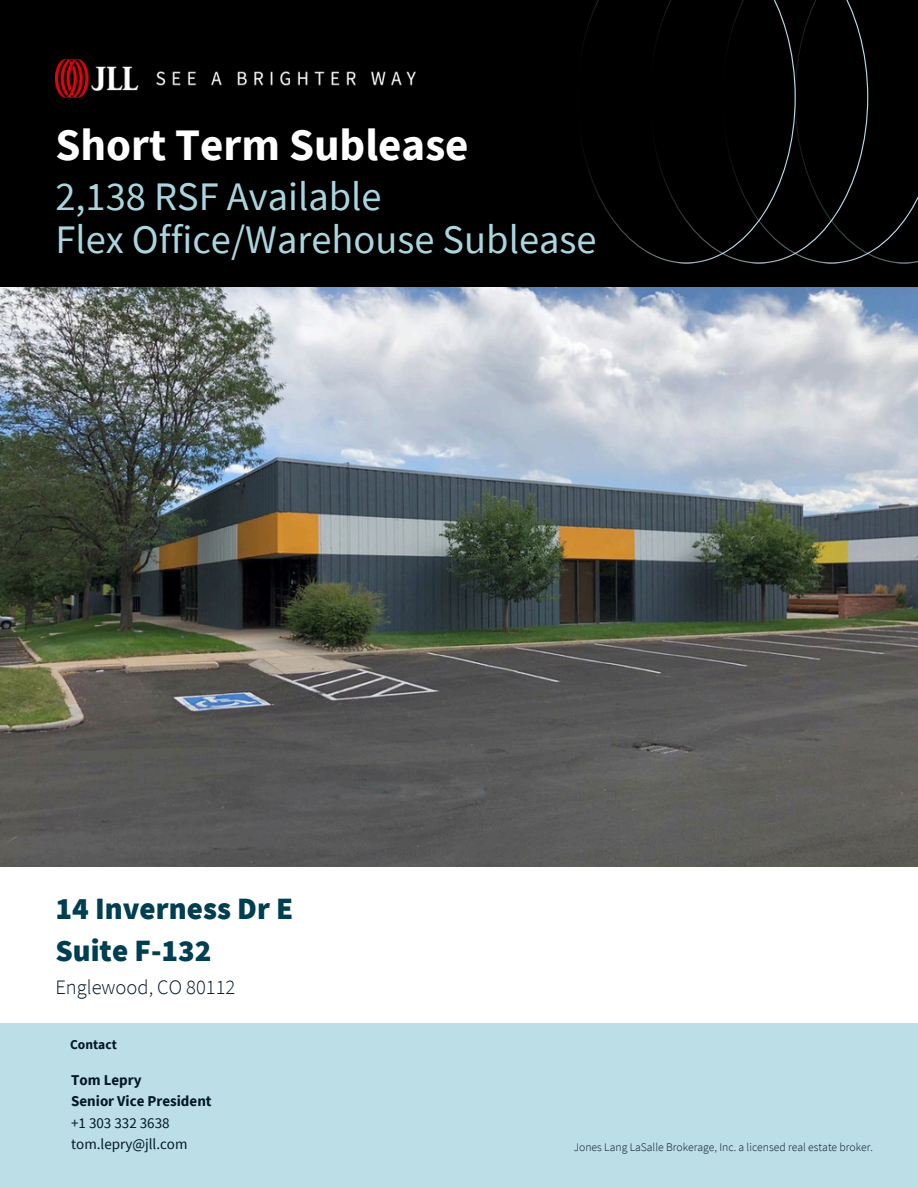
<style>
.page{position:relative;width:918px;height:1188px;background:#fff}
.page>*{position:absolute;margin:0;border:0;box-sizing:border-box;transform-origin:0 0}
.t1{font:700 45px "Source Sans Pro";color:#fff}
.t2{font:40.5px/42.8px "Source Sans Pro";color:#aad5df}
.t3{font:900 30.9px/42.8px "Source Sans Pro";color:#003e51}
.t4{font:300 20.55px "Source Sans Pro";color:#011727}
.t5{font:15px/21.3px "Source Sans Pro";color:#011727}
.t6{font:700 13.5px "Source Sans Pro";color:#011727}
.t7{font:300 11.7px "Source Sans Pro";color:#011727}
.s1{font-weight:700}
</style>
<div class="page">
<div style="left:0;top:0;width:918px;height:288px;background:#000"></div>
<svg style="left:868px;top:86px;width:50px;height:178px"></svg>
<svg style="left:796px;top:0;width:72px;height:264px"></svg>
<svg style="left:583px;top:0;width:213px;height:264px"></svg>
<img style="left:0;top:288px;width:918px;height:578px">
<img style="left:55px;top:60px;width:360px;height:37px">
<div style="left:0;top:1023px;width:918px;height:165px;background:#bcdee6"></div>
<h1 class="t1" style="left:55px;top:115px;width:415px">Short Term Sublease</h1>
<h2 class="t2" style="left:55px;top:174px;width:543px">2,138 RSF Available<br>Flex Office/Warehouse Sublease</h2>
<p class="t3" style="left:55px;top:886px;width:239px">14 Inverness Dr E<br>Suite F-132</p>
<p class="t4" style="left:55px;top:974px;width:181px">Englewood, CO 80112</p>
<h5 class="t6" style="left:70px;top:1036px;width:48px">Contact</h5>
<h4 class="t5" style="left:71px;top:1069px;width:142px"><span class="s1">Tom Lepry<br>Senior Vice President </span>+1 303 332 3638 tom.lepry@jll.com</h4>
<h3 class="t7" style="left:574px;top:1139px;width:301px">Jones Lang LaSalle Brokerage, Inc. a licensed real estate broker.</h3>
</div>
